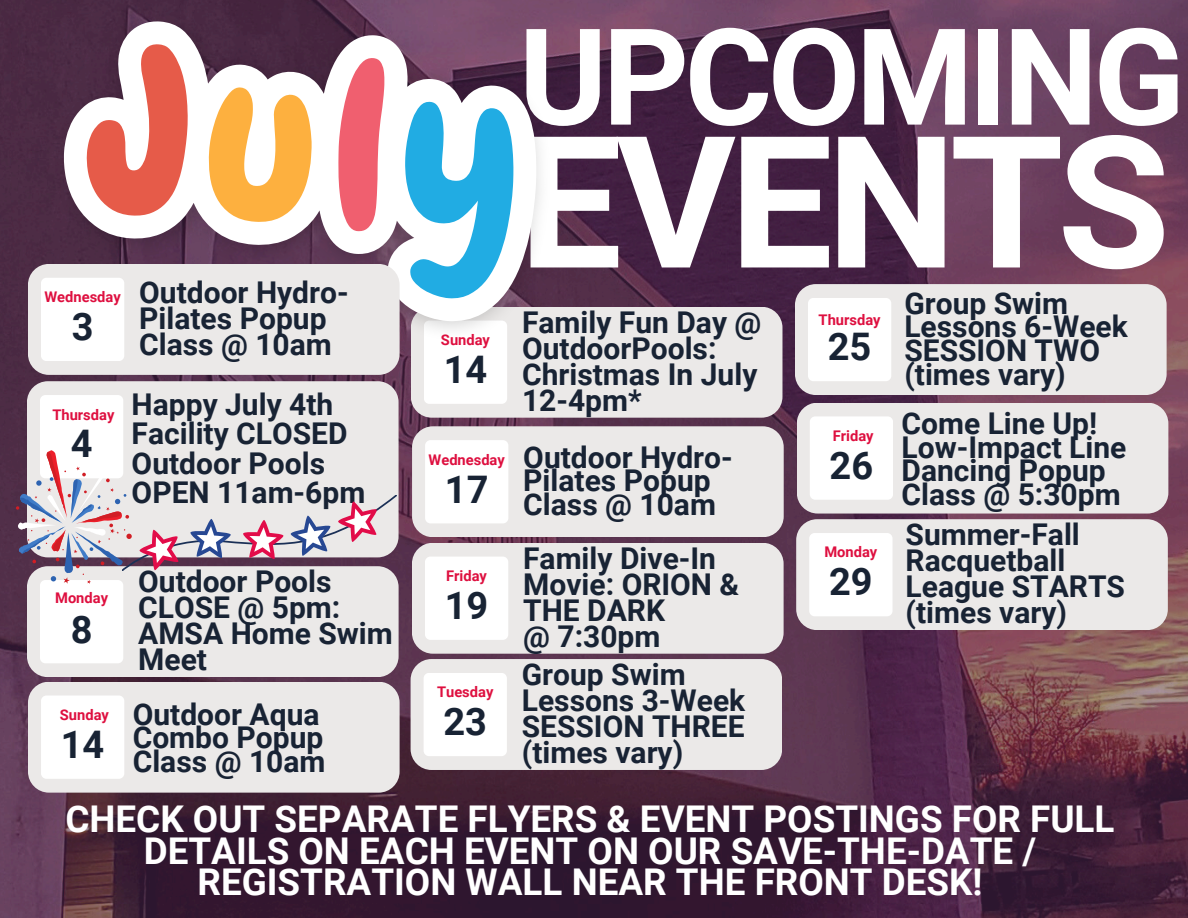
<style>
.page{position:relative;width:1188px;height:918px;background:#fff}
.page>*{position:absolute;margin:0;border:0;box-sizing:border-box;transform-origin:0 0}
.t1{font:700 183.9px "Roboto";letter-spacing:-.035em;color:#fff}
.t2{font:700 134.4px "Roboto";letter-spacing:-.035em;color:#fff}
.t3{font:700 37.95px "Roboto";color:#182334}
.t4{font:700 36.9px/31.7px "Roboto";color:#fff;text-align:center}
.t5{font:700 30px/25.8px "Roboto";color:#182334}
.t6{font:700 14.7px "Roboto";color:#de0f3f}
</style>
<div class="page">
<img style="left:0;top:0;width:1188px;height:917px">
<div style="left:411px;top:307px;width:371px;height:111px;background:#ebe9e8;border-radius:21px"></div>
<div style="left:424px;top:321px;width:83px;height:83px;background:#fff;border-radius:5px"></div>
<div style="left:28px;top:682px;width:372px;height:111px;background:#ebe9e8;border-radius:21px"></div>
<div style="left:41px;top:696px;width:83px;height:83px;background:#fff;border-radius:5px"></div>
<div style="left:412px;top:543px;width:372px;height:111px;background:#ebe9e8;border-radius:21px"></div>
<div style="left:425px;top:557px;width:83px;height:83px;background:#fff;border-radius:5px"></div>
<div style="left:797px;top:403px;width:371px;height:111px;background:#ebe9e8;border-radius:21px"></div>
<div style="left:810px;top:416px;width:83px;height:84px;background:#fff;border-radius:5px"></div>
<div style="left:796px;top:519px;width:372px;height:111px;background:#ebe9e8;border-radius:21px"></div>
<div style="left:809px;top:533px;width:84px;height:83px;background:#fff;border-radius:5px"></div>
<div style="left:795px;top:284px;width:372px;height:111px;background:#ebe9e8;border-radius:21px"></div>
<div style="left:808px;top:298px;width:83px;height:83px;background:#fff;border-radius:5px"></div>
<div style="left:27px;top:566px;width:372px;height:111px;background:#ebe9e8;border-radius:21px"></div>
<div style="left:40px;top:580px;width:83px;height:83px;background:#fff;border-radius:5px"></div>
<div style="left:412px;top:426px;width:372px;height:111px;background:#ebe9e8;border-radius:21px"></div>
<div style="left:425px;top:440px;width:83px;height:83px;background:#fff;border-radius:5px"></div>
<div style="left:411px;top:659px;width:371px;height:111px;background:#ebe9e8;border-radius:21px"></div>
<div style="left:424px;top:673px;width:83px;height:83px;background:#fff;border-radius:5px"></div>
<div style="left:27px;top:381px;width:372px;height:176px;background:#ebe9e8;border-radius:21px"></div>
<div style="left:40px;top:395px;width:83px;height:83px;background:#fff;border-radius:5px"></div>
<img style="left:25px;top:0;width:547px;height:365px">
<svg style="left:54px;top:15px;width:491px;height:311px"></svg>
<svg style="left:83px;top:40px;width:110px;height:179px"></svg>
<svg style="left:205px;top:86px;width:110px;height:139px"></svg>
<svg style="left:333px;top:56px;width:53px;height:176px"></svg>
<svg style="left:396px;top:100px;width:122px;height:202px"></svg>
<svg style="left:16px;top:449px;width:381px;height:135px"></svg>
<div style="left:28px;top:264px;width:372px;height:111px;background:#ebe9e8;border-radius:21px"></div>
<div style="left:41px;top:278px;width:83px;height:83px;background:#fff;border-radius:5px"></div>
<p class="t6" style="left:44px;top:289px;width:78px">Wednesday</p>
<p class="t3" style="left:72px;top:305px;width:23px">3</p>
<p class="t5" style="left:139px;top:280px;width:211px">Outdoor Hydro-<br>Pilates Popup<br>Class @ 10am</p>
<h3 class="t6" style="left:52px;top:406px;width:63px">Thursday</h3>
<p class="t3" style="left:71px;top:422px;width:23px">4</p>
<p class="t5" style="left:132px;top:390px;width:235px;line-height:29.2px">Happy July 4th<br>Facility CLOSED<br>Outdoor Pools<br>OPEN 11am-6pm</p>
<h3 class="t6" style="left:55px;top:590px;width:54px">Monday</h3>
<p class="t3" style="left:71px;top:607px;width:23px">8</p>
<p class="t5" style="left:138px;top:569px;width:256px">Outdoor Pools<br>CLOSE @ 5pm:<br>AMSA Home Swim<br>Meet</p>
<p class="t6" style="left:60px;top:707px;width:51px">Sunday</p>
<p class="t5" style="left:133px;top:703px;width:194px;line-height:23.7px">Outdoor Aqua<br>Combo Popup<br>Class @ 10am</p>
<h3 class="t3" style="left:61px;top:723px;width:45px">14</h3>
<p class="t6" style="left:441px;top:331px;width:51px">Sunday</p>
<p class="t3" style="left:444px;top:348px;width:45px">14</p>
<p class="t6" style="left:429px;top:451px;width:78px">Wednesday</p>
<h3 class="t3" style="left:445px;top:467px;width:45px">17</h3>
<p class="t6" style="left:446px;top:567px;width:42px">Friday</p>
<h3 class="t3" style="left:445px;top:584px;width:45px">19</h3>
<p class="t6" style="left:437px;top:684px;width:58px">Tuesday</p>
<h3 class="t3" style="left:443px;top:700px;width:45px">23</h3>
<p class="t2" style="left:519px;top:0;width:668px">UPCOMING</p>
<p class="t1" style="left:519px;top:97px;width:653px">EVENTS</p>
<h1 class="t5" style="left:522px;top:310px;width:241px">Family Fun Day @<br>OutdoorPools:<br>Christmas In July<br>12-4pm*</h1>
<p class="t5" style="left:523px;top:446px;width:211px;line-height:23.7px">Outdoor Hydro-<br>Pilates Popup</p>
<p class="t5" style="left:523px;top:492px;width:194px">Class @ 10am</p>
<h3 class="t5" style="left:523px;top:546px;width:218px">Family Dive-In<br>Movie: ORION &amp;<br>THE DARK<br>@ 7:30pm</h3>
<p class="t5" style="left:522px;top:662px;width:225px">Group Swim<br>Lessons 3-Week<br>SESSION THREE (times vary)</p>
<h3 class="t6" style="left:819px;top:311px;width:63px">Thursday</h3>
<p class="t3" style="left:828px;top:325px;width:45px">25</p>
<p class="t6" style="left:833px;top:428px;width:42px">Friday</p>
<p class="t3" style="left:830px;top:444px;width:45px">26</p>
<h3 class="t6" style="left:824px;top:544px;width:54px">Monday</h3>
<p class="t3" style="left:829px;top:560px;width:45px">29</p>
<p class="t5" style="left:904px;top:292px;width:225px;line-height:23.7px">Group Swim<br>Lessons 6-Week<br>SESSION TWO (times vary)</p>
<h3 class="t5" style="left:902px;top:412px;width:226px;line-height:23.7px">Come Line Up!<br>Low-Impact Line<br>Dancing Popup<br>Class @ 5:30pm</h3>
<p class="t5" style="left:906px;top:522px;width:221px">Summer-Fall<br>Racquetball<br>League STARTS (times vary)</p>
<p class="t4" style="left:65px;top:804px;width:1051px">CHECK OUT SEPARATE FLYERS &amp; EVENT POSTINGS FOR FULL<br>DETAILS ON EACH EVENT ON OUR SAVE-THE-DATE /<br>REGISTRATION WALL NEAR THE FRONT DESK!</p>
</div>
